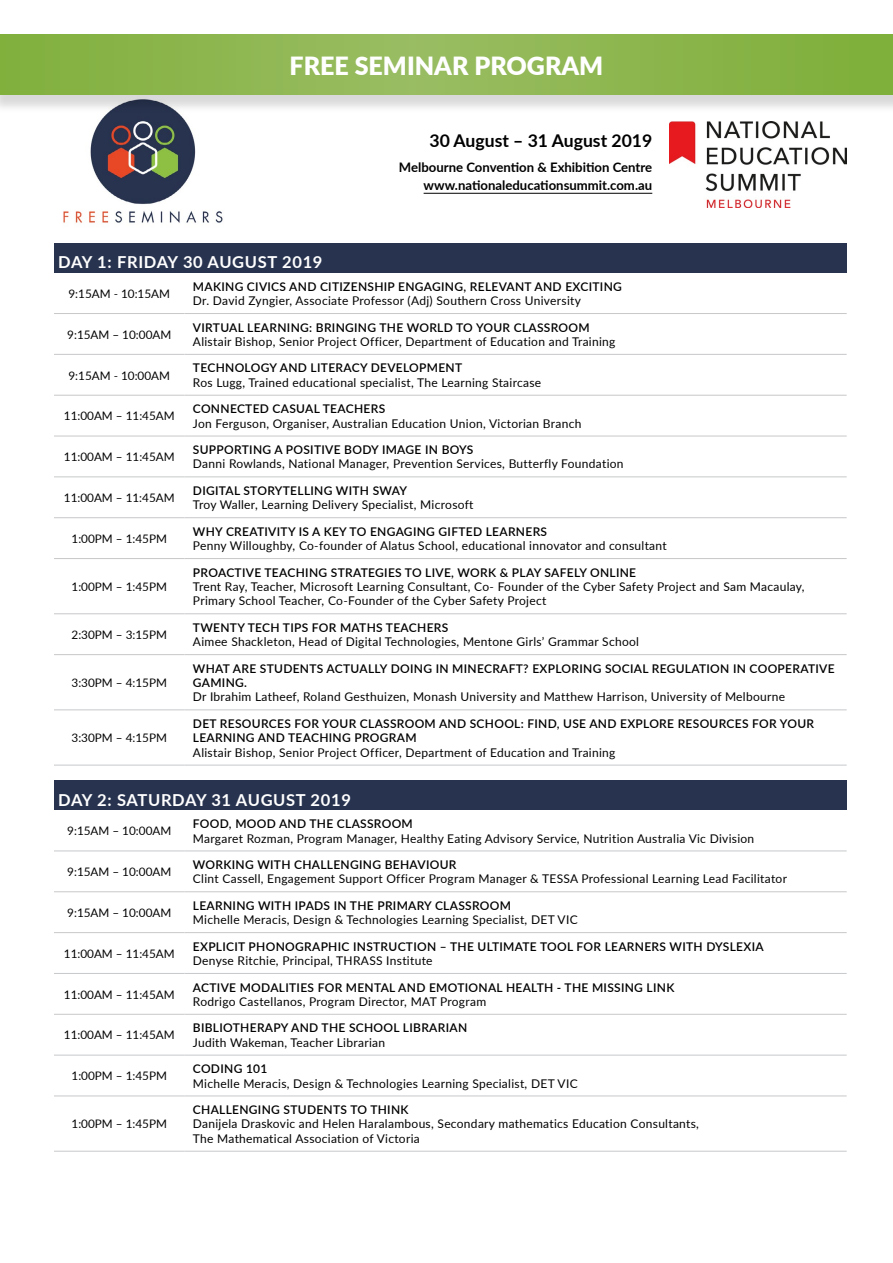
<style>
.page{position:relative;width:893px;height:1263px;background:#fff}
.page>*{position:absolute;margin:0;border:0;box-sizing:border-box;transform-origin:0 0}
.t1{font:900 25.05px "Lato";color:#fff}
.t2{font:700 17.55px "Lato";color:#000}
.t3{font:700 16.5px "Lato";letter-spacing:.04em;color:#fff}
.t4{font:700 13.2px/18.6px "Lato";color:#000;text-align:right}
.t5{font:12px/14.4px "Lato";letter-spacing:.025em;color:#000}
.t6{font:600 12px/14.4px "Lato";letter-spacing:.025em;color:#000}
.t7{font:11.7px "Lato";color:#000}
</style>
<div class="page">
<img style="left:670px;top:121px;width:177px;height:87px">
<hr style="left:424px;top:193px;width:228px;height:1px;background:#000">
<img style="left:63px;top:114px;width:160px;height:109px">
<div style="left:0;top:36px;width:893px;height:78px;background:#000;opacity:.15"></div>
<svg style="left:0;top:34px;width:893px;height:61px;background:#8cb54e"></svg>
<div style="left:54px;top:780px;width:793px;height:30px;background:#28334f"></div>
<hr style="left:54px;top:851px;width:131px;height:1px;background:#c7c8ca">
<hr style="left:185px;top:851px;width:662px;height:1px;background:#c7c8ca">
<hr style="left:54px;top:891px;width:131px;height:1px;background:#c7c8ca">
<hr style="left:185px;top:891px;width:662px;height:1px;background:#c7c8ca">
<hr style="left:54px;top:1055px;width:131px;height:1px;background:#c7c8ca">
<hr style="left:185px;top:1055px;width:662px;height:1px;background:#c7c8ca">
<hr style="left:54px;top:1096px;width:131px;height:1px;background:#c7c8ca">
<hr style="left:185px;top:1096px;width:662px;height:1px;background:#c7c8ca">
<hr style="left:54px;top:1151px;width:131px;height:1px;background:#c7c8ca">
<hr style="left:185px;top:1151px;width:662px;height:1px;background:#c7c8ca">
<hr style="left:54px;top:973px;width:131px;height:1px;background:#c7c8ca">
<hr style="left:185px;top:973px;width:662px;height:1px;background:#c7c8ca">
<hr style="left:54px;top:1014px;width:131px;height:1px;background:#c7c8ca">
<hr style="left:185px;top:1014px;width:662px;height:1px;background:#c7c8ca">
<hr style="left:54px;top:932px;width:131px;height:1px;background:#c7c8ca">
<hr style="left:185px;top:932px;width:662px;height:1px;background:#c7c8ca">
<div style="left:54px;top:243px;width:793px;height:30px;background:#28334f"></div>
<hr style="left:54px;top:313px;width:131px;height:1px;background:#c7c8ca">
<hr style="left:185px;top:313px;width:662px;height:1px;background:#c7c8ca">
<hr style="left:54px;top:613px;width:131px;height:1px;background:#c7c8ca">
<hr style="left:185px;top:613px;width:662px;height:1px;background:#c7c8ca">
<hr style="left:54px;top:654px;width:131px;height:1px;background:#c7c8ca">
<hr style="left:185px;top:654px;width:662px;height:1px;background:#c7c8ca">
<hr style="left:54px;top:710px;width:131px;height:1px;background:#c7c8ca">
<hr style="left:185px;top:710px;width:662px;height:1px;background:#c7c8ca">
<hr style="left:54px;top:765px;width:131px;height:1px;background:#c7c8ca">
<hr style="left:185px;top:765px;width:662px;height:1px;background:#c7c8ca">
<hr style="left:54px;top:436px;width:131px;height:1px;background:#c7c8ca">
<hr style="left:185px;top:436px;width:662px;height:1px;background:#c7c8ca">
<hr style="left:54px;top:354px;width:131px;height:1px;background:#c7c8ca">
<hr style="left:185px;top:354px;width:662px;height:1px;background:#c7c8ca">
<hr style="left:54px;top:395px;width:131px;height:1px;background:#c7c8ca">
<hr style="left:185px;top:395px;width:662px;height:1px;background:#c7c8ca">
<hr style="left:54px;top:477px;width:131px;height:1px;background:#c7c8ca">
<hr style="left:185px;top:477px;width:662px;height:1px;background:#c7c8ca">
<hr style="left:54px;top:517px;width:131px;height:1px;background:#c7c8ca">
<hr style="left:185px;top:517px;width:662px;height:1px;background:#c7c8ca">
<hr style="left:54px;top:558px;width:131px;height:1px;background:#c7c8ca">
<hr style="left:185px;top:558px;width:662px;height:1px;background:#c7c8ca">
<h1 class="t1" style="left:290px;top:47px;width:315px">FREE SEMINAR PROGRAM</h1>
<h2 class="t2" style="left:430px;top:127px;width:224px">30 August – 31 August 2019</h2>
<p class="t4" style="left:399px;top:157px;width:255px">Melbourne Convention &amp; Exhibition Centre www.nationaleducationsummit.com.au</p>
<h3 class="t3" style="left:58px;top:250px;width:266px">DAY 1: FRIDAY 30 AUGUST 2019</h3>
<p class="t7" style="left:68px;top:287px;width:103px">9:15AM - 10:15AM</p>
<p class="t6" style="left:193px;top:279px;width:430px">MAKING CIVICS AND CITIZENSHIP ENGAGING, RELEVANT AND EXCITING</p>
<p class="t5" style="left:193px;top:293px;width:389px">Dr. David Zyngier, Associate Professor (Adj) Southern Cross University</p>
<p class="t7" style="left:67px;top:328px;width:106px">9:15AM – 10:00AM</p>
<p class="t7" style="left:68px;top:369px;width:103px">9:15AM - 10:00AM</p>
<p class="t7" style="left:64px;top:409px;width:112px">11:00AM – 11:45AM</p>
<p class="t7" style="left:64px;top:450px;width:112px">11:00AM – 11:45AM</p>
<p class="t7" style="left:64px;top:491px;width:112px">11:00AM – 11:45AM</p>
<p class="t7" style="left:72px;top:532px;width:97px">1:00PM – 1:45PM</p>
<p class="t7" style="left:72px;top:580px;width:97px">1:00PM – 1:45PM</p>
<p class="t7" style="left:72px;top:628px;width:97px">2:30PM – 3:15PM</p>
<p class="t7" style="left:72px;top:676px;width:97px">3:30PM – 4:15PM</p>
<p class="t7" style="left:72px;top:731px;width:97px">3:30PM – 4:15PM</p>
<p class="t6" style="left:193px;top:319px;width:398px">VIRTUAL LEARNING: BRINGING THE WORLD TO YOUR CLASSROOM</p>
<p class="t5" style="left:193px;top:334px;width:424px">Alistair Bishop, Senior Project Officer, Department of Education and Training</p>
<p class="t6" style="left:193px;top:360px;width:271px">TECHNOLOGY AND LITERACY DEVELOPMENT</p>
<p class="t5" style="left:193px;top:375px;width:350px">Ros Lugg, Trained educational specialist, The Learning Staircase</p>
<p class="t6" style="left:193px;top:401px;width:194px">CONNECTED CASUAL TEACHERS</p>
<p class="t5" style="left:193px;top:416px;width:390px">Jon Ferguson, Organiser, Australian Education Union, Victorian Branch</p>
<p class="t6" style="left:193px;top:442px;width:282px">SUPPORTING A POSITIVE BODY IMAGE IN BOYS</p>
<p class="t5" style="left:193px;top:457px;width:432px">Danni Rowlands, National Manager, Prevention Services, Butterfly Foundation</p>
<p class="t6" style="left:193px;top:483px;width:216px">DIGITAL STORYTELLING WITH SWAY</p>
<p class="t5" style="left:193px;top:498px;width:282px">Troy Waller, Learning Delivery Specialist, Microsoft</p>
<p class="t6" style="left:193px;top:524px;width:356px">WHY CREATIVITY IS A KEY TO ENGAGING GIFTED LEARNERS</p>
<p class="t5" style="left:193px;top:538px;width:475px">Penny Willoughby, Co-founder of Alatus School, educational innovator and consultant</p>
<p class="t6" style="left:193px;top:564px;width:445px">PROACTIVE TEACHING STRATEGIES TO LIVE, WORK &amp; PLAY SAFELY ONLINE</p>
<p class="t5" style="left:193px;top:579px;width:613px">Trent Ray, Teacher, Microsoft Learning Consultant, Co- Founder of the Cyber Safety Project and Sam Macaulay,<br>Primary School Teacher, Co-Founder of the Cyber Safety Project</p>
<p class="t6" style="left:193px;top:620px;width:257px">TWENTY TECH TIPS FOR MATHS TEACHERS</p>
<p class="t5" style="left:193px;top:634px;width:448px">Aimee Shackleton, Head of Digital Technologies, Mentone Girls’ Grammar School</p>
<p class="t6" style="left:193px;top:661px;width:643px">WHAT ARE STUDENTS ACTUALLY DOING IN MINECRAFT? EXPLORING SOCIAL REGULATION IN COOPERATIVE<br>GAMING.</p>
<p class="t5" style="left:193px;top:690px;width:594px">Dr Ibrahim Latheef, Roland Gesthuizen, Monash University and Matthew Harrison, University of Melbourne</p>
<p class="t6" style="left:193px;top:716px;width:623px">DET RESOURCES FOR YOUR CLASSROOM AND SCHOOL: FIND, USE AND EXPLORE RESOURCES FOR YOUR<br>LEARNING AND TEACHING PROGRAM</p>
<p class="t5" style="left:193px;top:745px;width:424px">Alistair Bishop, Senior Project Officer, Department of Education and Training</p>
<h3 class="t3" style="left:58px;top:788px;width:294px">DAY 2: SATURDAY 31 AUGUST 2019</h3>
<p class="t7" style="left:67px;top:824px;width:106px">9:15AM – 10:00AM</p>
<p class="t6" style="left:193px;top:816px;width:221px">FOOD, MOOD AND THE CLASSROOM</p>
<p class="t5" style="left:193px;top:831px;width:563px">Margaret Rozman, Program Manager, Healthy Eating Advisory Service, Nutrition Australia Vic Division</p>
<p class="t7" style="left:67px;top:865px;width:106px">9:15AM – 10:00AM</p>
<p class="t7" style="left:67px;top:906px;width:106px">9:15AM – 10:00AM</p>
<p class="t7" style="left:64px;top:947px;width:112px">11:00AM – 11:45AM</p>
<p class="t7" style="left:64px;top:988px;width:112px">11:00AM – 11:45AM</p>
<p class="t7" style="left:64px;top:1028px;width:112px">11:00AM – 11:45AM</p>
<p class="t7" style="left:72px;top:1069px;width:97px">1:00PM – 1:45PM</p>
<p class="t7" style="left:72px;top:1117px;width:97px">1:00PM – 1:45PM</p>
<p class="t6" style="left:193px;top:857px;width:265px">WORKING WITH CHALLENGING BEHAVIOUR</p>
<p class="t5" style="left:193px;top:872px;width:596px">Clint Cassell, Engagement Support Officer Program Manager &amp; TESSA Professional Learning Lead Facilitator</p>
<p class="t6" style="left:193px;top:898px;width:320px">LEARNING WITH IPADS IN THE PRIMARY CLASSROOM</p>
<p class="t5" style="left:193px;top:912px;width:386px">Michelle Meracis, Design &amp; Technologies Learning Specialist, DET VIC</p>
<p class="t6" style="left:193px;top:938px;width:572px">EXPLICIT PHONOGRAPHIC INSTRUCTION – THE ULTIMATE TOOL FOR LEARNERS WITH DYSLEXIA</p>
<p class="t5" style="left:193px;top:953px;width:241px">Denyse Ritchie, Principal, THRASS Institute</p>
<p class="t6" style="left:193px;top:979px;width:483px">ACTIVE MODALITIES FOR MENTAL AND EMOTIONAL HEALTH - THE MISSING LINK</p>
<p class="t5" style="left:193px;top:994px;width:295px">Rodrigo Castellanos, Program Director, MAT Program</p>
<p class="t6" style="left:193px;top:1020px;width:276px">BIBLIOTHERAPY AND THE SCHOOL LIBRARIAN</p>
<p class="t5" style="left:193px;top:1035px;width:194px">Judith Wakeman, Teacher Librarian</p>
<p class="t6" style="left:193px;top:1061px;width:76px">CODING 101</p>
<p class="t5" style="left:193px;top:1076px;width:386px">Michelle Meracis, Design &amp; Technologies Learning Specialist, DET VIC</p>
<p class="t6" style="left:193px;top:1102px;width:217px">CHALLENGING STUDENTS TO THINK</p>
<p class="t5" style="left:193px;top:1117px;width:508px">Danijela Draskovic and Helen Haralambous, Secondary mathematics Education Consultants,<br>The Mathematical Association of Victoria</p>
</div>
